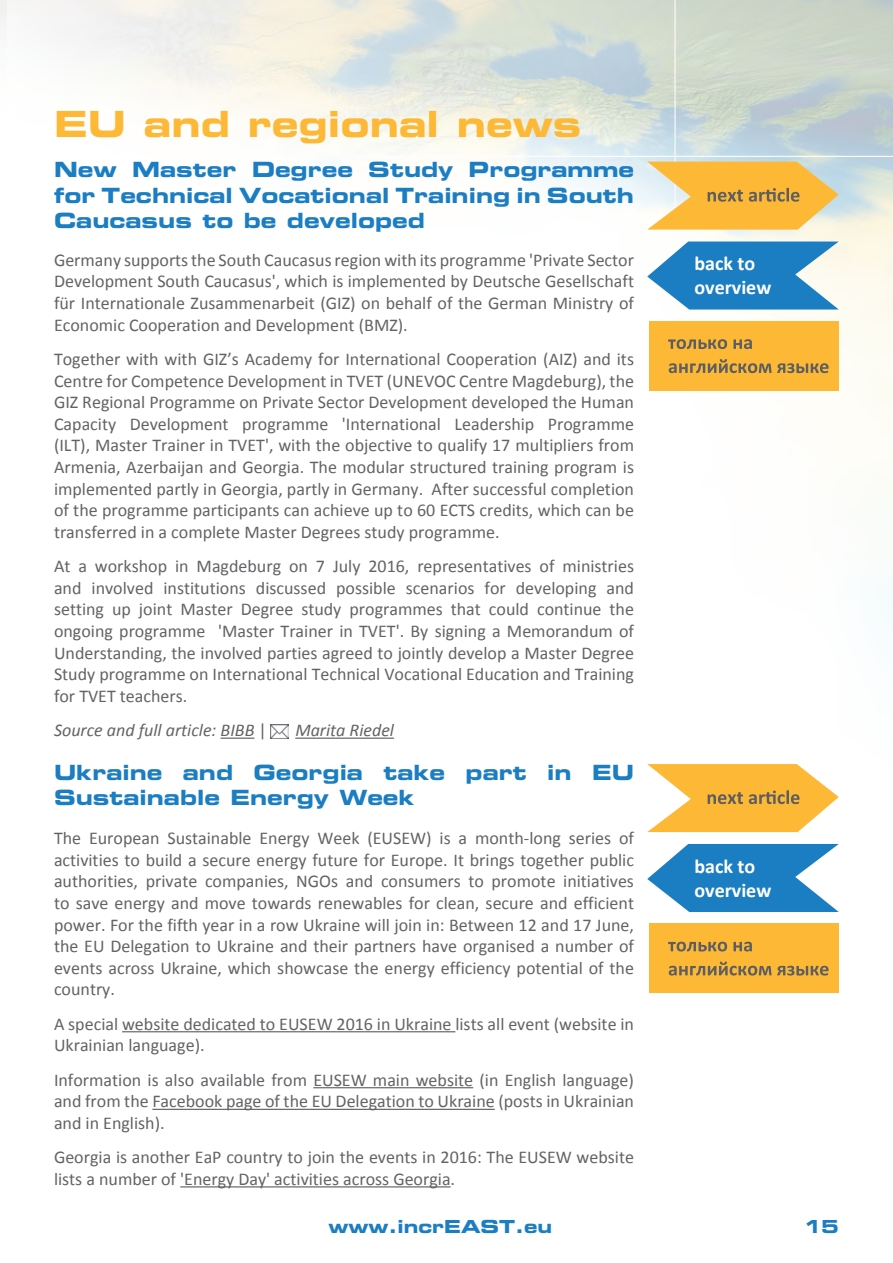
<style>
.page{position:relative;width:893px;height:1263px;background:#fff}
.page>*{position:absolute;margin:0;border:0;box-sizing:border-box;transform-origin:0 0}
.t1{font:36px "Eurostile LT Std Bold Ex 2";color:#fdb935}
.t2{font:21px/25.2px "Eurostile LT Std Bold Ex 2";color:#1b7dc2;text-align:justify}
.t3{font:700 20.1px/24px "Calibri";color:#fff}
.t4{font:18px/21.6px "Calibri";color:#636366;text-align:justify}
.t5{font:italic 18px "Calibri";color:#636366}
.t6{font:18px "Eurostile LT Std Bold Ex 2";color:#1b7dc2}
.s1{font-style:normal}
</style>
<div class="page">
<img style="left:0;top:0;width:893px;height:739px">
<svg style="left:647px;top:162px;width:192px;height:68px;background:#f0c161"></svg>
<svg style="left:647px;top:242px;width:192px;height:68px"></svg>
<div style="left:650px;top:321px;width:189px;height:69px;background:#fdb935"></div>
<svg style="left:668px;top:339px;width:59px;height:10px"></svg>
<svg style="left:733px;top:339px;width:19px;height:10px"></svg>
<svg style="left:669px;top:359px;width:159px;height:14px"></svg>
<hr style="left:221px;top:738px;width:33px;height:1px;background:#636366">
<hr style="left:295px;top:738px;width:99px;height:1px;background:#636366">
<img style="left:271px;top:724px;width:18px;height:14px">
<hr style="left:122px;top:1031px;width:333px;height:1px;background:#636366">
<hr style="left:313px;top:1087px;width:160px;height:1px;background:#636366">
<hr style="left:152px;top:1109px;width:343px;height:1px;background:#636366">
<hr style="left:180px;top:1186px;width:271px;height:1px;background:#636366">
<svg style="left:647px;top:764px;width:192px;height:68px"></svg>
<svg style="left:647px;top:844px;width:192px;height:68px"></svg>
<div style="left:650px;top:924px;width:189px;height:69px;background:#fdb935"></div>
<svg style="left:668px;top:942px;width:59px;height:9px"></svg>
<svg style="left:733px;top:942px;width:19px;height:9px"></svg>
<svg style="left:669px;top:961px;width:159px;height:14px"></svg>
<h1 class="t1" style="left:54px;top:99px;width:529px">EU and regional news</h1>
<p class="t2" style="left:54px;top:157px;width:582px">New Master Degree Study Programme for Technical Vocational Training in South Caucasus to be developed</p>
<p class="t4" style="left:54px;top:249px;width:582px">Germany supports the South Caucasus region with its programme 'Private Sector Development South Caucasus', which is implemented by Deutsche Gesellschaft für Internationale Zusammenarbeit (GIZ) on behalf of the German Ministry of Economic Cooperation and Development (BMZ).</p>
<p class="t4" style="left:54px;top:348px;width:582px">Together with with GIZ’s Academy for International Cooperation (AIZ) and its Centre for Competence Development in TVET (UNEVOC Centre Magdeburg), the GIZ Regional Programme on Private Sector Development developed the Human Capacity Development programme 'International Leadership Programme (ILT), Master Trainer in TVET', with the objective to qualify 17 multipliers from Armenia, Azerbaijan and Georgia. The modular structured training program is implemented partly in Georgia, partly in Germany. After successful completion of the programme participants can achieve up to 60 ECTS credits, which can be transferred in a complete Master Degrees study programme.</p>
<p class="t4" style="left:54px;top:555px;width:582px">At a workshop in Magdeburg on 7 July 2016, representatives of ministries and involved institutions discussed possible scenarios for developing and setting up joint Master Degree study programmes that could continue the ongoing programme 'Master Trainer in TVET'. By signing a Memorandum of Understanding, the involved parties agreed to jointly develop a Master Degree Study programme on International Technical Vocational Education and Training for TVET teachers.</p>
<p class="t5" style="left:54px;top:718px;width:214px">Source and full article: BIBB <span class="s1">|</span></p>
<p class="t5" style="left:295px;top:718px;width:100px">Marita Riedel</p>
<p class="t2" style="left:54px;top:759px;width:582px">Ukraine and Georgia take part in EU<br>Sustainable Energy Week</p>
<p class="t4" style="left:54px;top:827px;width:582px">The European Sustainable Energy Week (EUSEW) is a month-long series of activities to build a secure energy future for Europe. It brings together public authorities, private companies, NGOs and consumers to promote initiatives to save energy and move towards renewables for clean, secure and efficient power. For the fifth year in a row Ukraine will join in: Between 12 and 17 June, the EU Delegation to Ukraine and their partners have organised a number of events across Ukraine, which showcase the energy efficiency potential of the country.</p>
<p class="t4" style="left:54px;top:1013px;width:582px">A special website dedicated to EUSEW 2016 in Ukraine lists all event (website in<br>Ukrainian language).</p>
<p class="t4" style="left:54px;top:1069px;width:582px">Information is also available from EUSEW main website (in English language) and from the Facebook page of the EU Delegation to Ukraine (posts in Ukrainian and in English).</p>
<p class="t4" style="left:54px;top:1146px;width:582px">Georgia is another EaP country to join the events in 2016: The EUSEW website lists a number of 'Energy Day' activities across Georgia.</p>
<p class="t3" style="left:694px;top:252px;width:78px">back to overview</p>
<p class="t3" style="left:694px;top:854px;width:78px">back to overview</p>
<p class="t6" style="left:328px;top:1214px;width:225px">www.incrEAST.eu</p>
<p class="t6" style="left:803px;top:1214px;width:37px">15</p>
</div>
